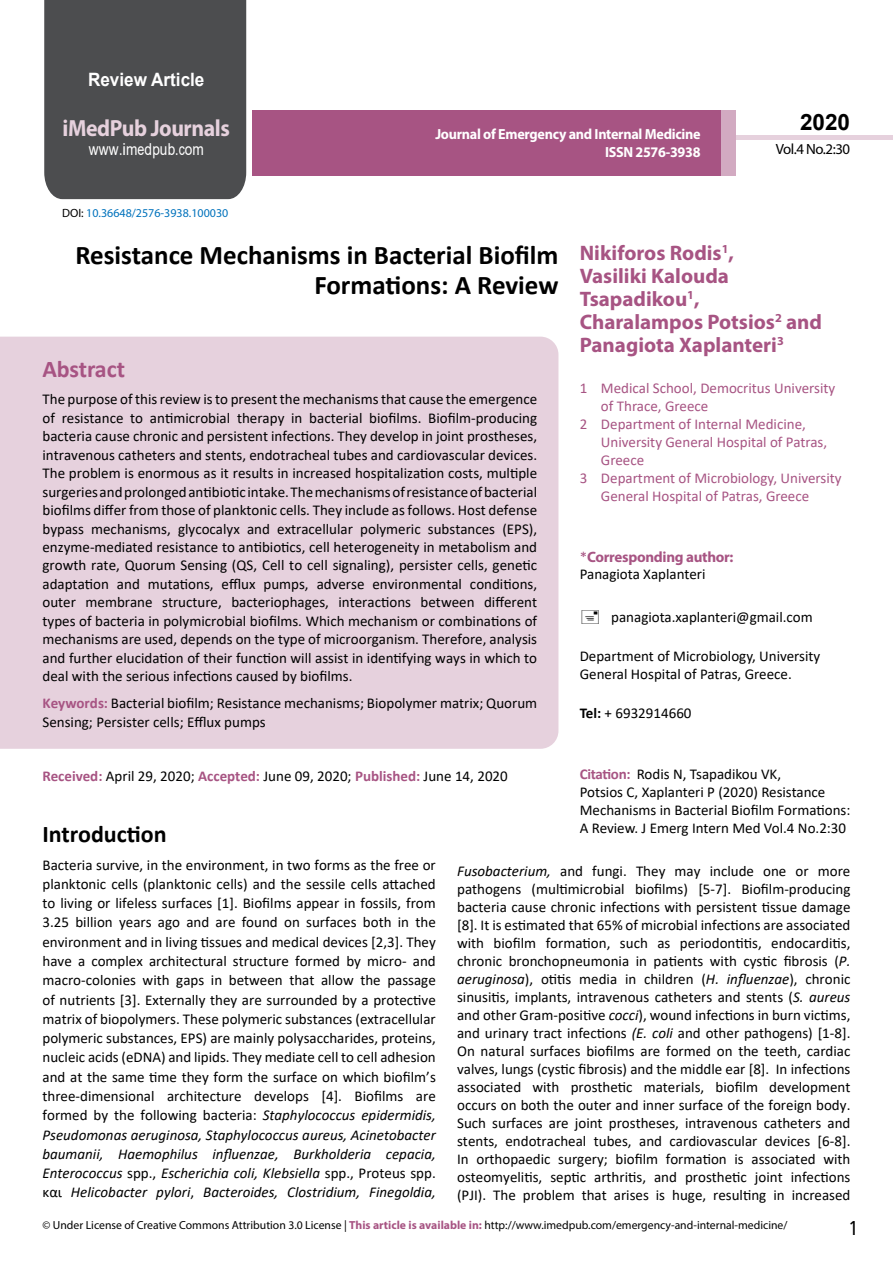
<style>
.page{position:relative;width:893px;height:1263px;background:#fff}
.page>*{position:absolute;margin:0;border:0;box-sizing:border-box;transform-origin:0 0}
.t1{font:700 27px/29.7px "Calibri";color:#000;text-align:right}
.t2{font:25.5px "Tunga";color:#000}
.t3{font:700 24px "Calibri";color:#000}
.t4{font:700 24px "Calibri";letter-spacing:-.005em;color:#a75483}
.t5{font:700 23.4px "Myriad Pro";letter-spacing:-.02em;color:#e6d1dd;scale:.93 1}
.t6{font:700 22.5px "Arial";color:#000}
.t7{font:700 21px/23.1px "Myriad Pro";color:#a75483}
.t8{font:700 18.45px "Arial";color:#fff;scale:.93 1}
.t9{font:16.5px "Arial";letter-spacing:.01em;color:#fff;scale:.83 1}
.t10{font:15px/18px "Calibri";color:#000}
.t11{font:15px "Calibri";color:#a75483}
.t12{font:700 15px "Myriad Pro";letter-spacing:-.02em;color:#a75483}
.t13{font:14.85px "Myriad Pro";letter-spacing:-.03em;color:#000}
.t14{font:700 14.7px/17.7px "Myriad Pro";letter-spacing:-.02em;color:#fff;text-align:right;scale:.96 1}
.t15{font:12px "Myriad Pro";color:#0072bc}
.t16{font:11.7px "Myriad Pro";color:#000}
.s1{font-family:"Calibri"}
.s2{color:#000}
.s3{font-weight:700;color:#a75483}
.s4{font-family:"Calibri";font-weight:400}
.s5{font-weight:700}
.s6{font-style:italic}
</style>
<div class="page">
<div style="left:44px;top:0;width:202px;height:199px;background:#4c4d4f"></div>
<hr style="left:736px;top:135px;width:157px;height:4px;background:#e6d1dd">
<div style="left:720px;top:110px;width:16px;height:66px;background:#d2aac1"></div>
<div style="left:252px;top:110px;width:469px;height:66px;background:#a75483"></div>
<div style="left:0;top:337px;width:558px;height:412px;background:#e6d1dd"></div>
<p class="t8" style="left:88px;top:67px;width:127px">Review Article</p>
<h3 class="t5" style="left:63px;top:113px;width:181px">iMedPub Journals</h3>
<p class="t9" style="left:89px;top:138px;width:140px">www<span class="s1">.</span>imedpub<span class="s1">.</span>com</p>
<p class="t15" style="left:62px;top:205px;width:168px"><span class="s2">DOI:</span> 10.36648/2576-3938.100030</p>
<p class="t14" style="left:435px;top:125px;width:278px">Journal of Emergency and Internal Medicine<br>ISSN 2576-3938</p>
<h3 class="t6" style="left:800px;top:107px;width:52px">2020</h3>
<p class="t13" style="left:776px;top:140px;width:76px">Vol.4 No.2:30</p>
<h1 class="t1" style="left:75px;top:240px;width:484px">Resistance Mechanisms in Bacterial Biofilm<br>Formations: A Review</h1>
<h3 class="t4" style="left:43px;top:352px;width:84px">Abstract</h3>
<p class="t10" style="left:43px;top:390px;width:496px;line-height:18.5px;text-align:justify">The purpose of this review is to present the mechanisms that cause the emergence of resistance to antimicrobial therapy in bacterial biofilms. Biofilm-producing bacteria cause chronic and persistent infections. They develop in joint prostheses, intravenous catheters and stents, endotracheal tubes and cardiovascular devices.<br>The problem is enormous as it results in increased hospitalization costs, multiple surgeries and prolonged antibiotic intake. The mechanisms of resistance of bacterial biofilms differ from those of planktonic cells. They include as follows. Host defense bypass mechanisms, glycocalyx and extracellular polymeric substances (EPS), enzyme-mediated resistance to antibiotics, cell heterogeneity in metabolism and growth rate, Quorum Sensing (QS, Cell to cell signaling), persister cells, genetic adaptation and mutations, efflux pumps, adverse environmental conditions, outer membrane structure, bacteriophages, interactions between different types of bacteria in polymicrobial biofilms. Which mechanism or combinations of mechanisms are used, depends on the type of microorganism. Therefore, analysis and further elucidation of their function will assist in identifying ways in which to deal with the serious infections caused by biofilms.</p>
<p class="t10" style="left:43px;top:693px;width:496px;line-height:18.5px"><span class="s3">Keywords:</span> Bacterial biofilm; Resistance mechanisms; Biopolymer matrix; Quorum<br>Sensing; Persister cells; Efflux pumps</p>
<h3 class="t7" style="left:580px;top:241px;width:244px">Nikiforos Rodis<sup>1</sup>,<br>Vasiliki Kalouda<br>Tsapadikou<sup>1</sup>,<br>Charalampos Potsios<sup>2</sup> and<br>Panagiota Xaplanteri<sup>3</sup></h3>
<p class="t11" style="left:580px;top:378px;width:257px">1 Medical School, Democritus University</p>
<p class="t11" style="left:601px;top:396px;width:109px">of Thrace, Greece</p>
<p class="t11" style="left:580px;top:414px;width:228px">2 Department of Internal Medicine,</p>
<p class="t11" style="left:601px;top:432px;width:228px">University General Hospital of Patras,</p>
<p class="t11" style="left:601px;top:450px;width:45px">Greece</p>
<p class="t11" style="left:580px;top:468px;width:263px">3 Department of Microbiology, University</p>
<p class="t11" style="left:601px;top:486px;width:210px">General Hospital of Patras, Greece</p>
<p class="t12" style="left:580px;top:547px;width:155px"><span class="s4">*</span>Corresponding author:</p>
<p class="t10" style="left:580px;top:565px;width:127px">Panagiota Xaplanteri</p>
<p class="t10" style="left:611px;top:607px;width:203px">panagiota.xaplanteri@gmail.com</p>
<p class="t10" style="left:580px;top:646px;width:242px">Department of Microbiology, University<br>General Hospital of Patras, Greece.</p>
<p class="t10" style="left:580px;top:704px;width:113px"><span class="s5">Tel:</span> + 6932914660</p>
<p class="t10" style="left:580px;top:764px;width:272px"><span class="s3">Citation:</span> Rodis N, Tsapadikou VK,<br>Potsios C, Xaplanteri P (2020) Resistance Mechanisms in Bacterial Biofilm Formations:<br>A Review. J Emerg Intern Med Vol.4 No.2:30</p>
<p class="t10" style="left:43px;top:767px;width:467px"><span class="s3">Received:</span> April 29, 2020; <span class="s3">Accepted:</span> June 09, 2020; <span class="s3">Published:</span> June 14, 2020</p>
<h3 class="t3" style="left:43px;top:817px;width:126px">Introduction</h3>
<p class="t10" style="left:43px;top:855px;width:395px;line-height:19.2px;text-align:justify">Bacteria survive, in the environment, in two forms as the free or planktonic cells (planktonic cells) and the sessile cells attached to living or lifeless surfaces [1]. Biofilms appear in fossils, from 3.25 billion years ago and are found on surfaces both in the environment and in living tissues and medical devices [2,3]. They have a complex architectural structure formed by micro- and macro-colonies with gaps in between that allow the passage of nutrients [3]. Externally they are surrounded by a protective matrix of biopolymers. These polymeric substances (extracellular polymeric substances, EPS) are mainly polysaccharides, proteins, nucleic acids (eDNA) and lipids. They mediate cell to cell adhesion and at the same time they form the surface on which biofilm’s three-dimensional architecture develops [4]. Biofilms are formed by the following bacteria: <span class="s6">Staphylococcus epidermidis, Pseudomonas aeruginosa, Staphylococcus aureus, Acinetobacter baumanii, Haemophilus influenzae, Burkholderia cepacia, Enterococcus</span> spp., <span class="s6">Escherichia coli, Klebsiella</span> spp., Proteus spp. και <span class="s6">Helicobacter pylori</span>, <span class="s6">Bacteroides, Clostridium, Finegoldia,</span></p>
<p class="t10" style="left:457px;top:861px;width:395px;text-align:justify"><span class="s6">Fusobacterium,</span> and fungi. They may include one or more pathogens (multimicrobial biofilms) [5-7]. Biofilm-producing bacteria cause chronic infections with persistent tissue damage [8]. It is estimated that 65% of microbial infections are associated with biofilm formation, such as periodontitis, endocarditis, chronic bronchopneumonia in patients with cystic fibrosis (<span class="s6">P. aeruginosa</span>), otitis media in children (<span class="s6">H. influenzae</span>), chronic sinusitis, implants, intravenous catheters and stents (<span class="s6">S. aureus </span>and other Gram-positive <span class="s6">cocci</span>), wound infections in burn victims, and urinary tract infections <span class="s6">(E. coli</span> and other pathogens) [1-8].<br>On natural surfaces biofilms are formed on the teeth, cardiac valves, lungs (cystic fibrosis) and the middle ear [8]. In infections associated with prosthetic materials, biofilm development occurs on both the outer and inner surface of the foreign body.<br>Such surfaces are joint prostheses, intravenous catheters and stents, endotracheal tubes, and cardiovascular devices [6-8].<br>In orthopaedic surgery; biofilm formation is associated with osteomyelitis, septic arthritis, and prosthetic joint infections (PJI). The problem that arises is huge, resulting in increased</p>
<p class="t16" style="left:43px;top:1218px;width:746px">© Under License of Creative Commons Attribution 3.0 License | <span class="s3">This article is available in:</span> http://www.imedpub.com/emergency-and-internal-medicine/</p>
<h2 class="t2" style="left:850px;top:1211px;width:9px">1</h2>
</div>
